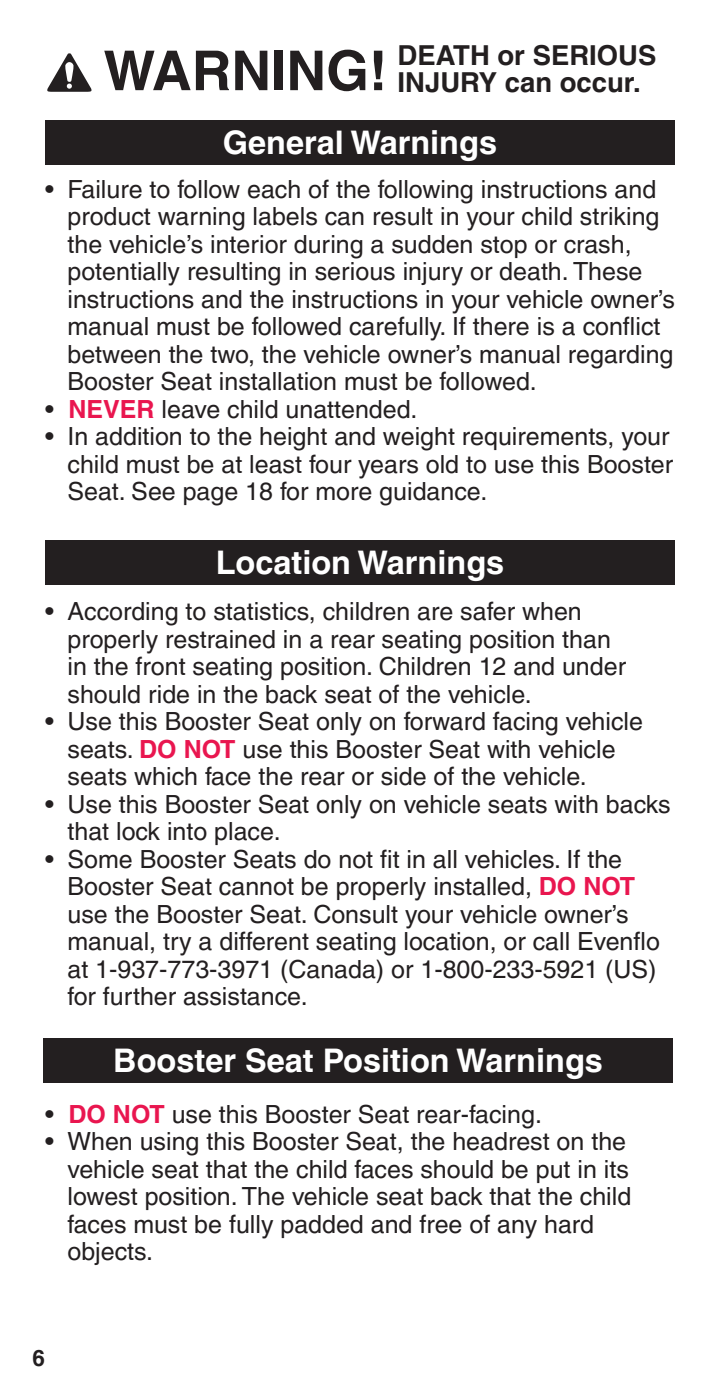
<style>
.page{position:relative;width:720px;height:1395px;background:#fff}
.page>*{position:absolute;margin:0;border:0;box-sizing:border-box;transform-origin:0 0}
.Warning{font:700 55px "Helvetica LT Pro";color:#231f20}
.Heading_in_Document{font:700 32.5px "Helvetica LT Pro";color:#fff}
.Warning_Heading{font:700 27.5px/27.5px "Helvetica LT Pro";color:#231f20}
.t1{font:25px/27.5px "Helvetica LT Pro";color:#231f20}
.t2{font:700 22.5px "Helvetica LT Pro";color:#231f20}
.s1{font-weight:700;color:#e9164f}
</style>
<div class="page">
<div style="left:45px;top:120px;width:630px;height:45px;background:#231f20"></div>
<svg style="left:48px;top:53px;width:44px;height:39px"></svg>
<div style="left:45px;top:540px;width:630px;height:45px;background:#231f20"></div>
<div style="left:43px;top:1038px;width:630px;height:45px;background:#231f20"></div>
<p class="Warning" style="left:103px;top:37px;width:285px">WARNING!</p>
<p class="Warning_Heading" style="left:398px;top:41px;width:260px">DEATH or SERIOUS<br>INJURY can occur.</p>
<p class="Heading_in_Document" style="left:223px;top:123px;width:276px">General Warnings</p>
<p class="t1" style="left:68px;top:175px;width:609px;text-indent:-22px">• Failure to follow each of the following instructions and product warning labels can result in your child striking the vehicle’s interior during a sudden stop or crash, potentially resulting in serious injury or death. These instructions and the instructions in your vehicle owner’s manual must be followed carefully. If there is a conflict between the two, the vehicle owner’s manual regarding Booster Seat installation must be followed.</p>
<p class="t1" style="left:45px;top:395px;width:374px">• <span class="s1">NEVER</span> leave child unattended.</p>
<p class="t1" style="left:68px;top:423px;width:607px;text-indent:-22px">• In addition to the height and weight requirements, your child must be at least four years old to use this Booster<br>Seat. See page 18 for more guidance.</p>
<p class="Heading_in_Document" style="left:216px;top:543px;width:290px">Location Warnings</p>
<p class="t1" style="left:68px;top:598px;width:560px;text-indent:-22px">• According to statistics, children are safer when properly restrained in a rear seating position than in the front seating position. Children 12 and under should ride in the back seat of the vehicle.</p>
<p class="t1" style="left:68px;top:708px;width:577px;text-indent:-22px">• Use this Booster Seat only on forward facing vehicle seats. <span class="s1">DO NOT</span> use this Booster Seat with vehicle seats which face the rear or side of the vehicle.</p>
<p class="t1" style="left:68px;top:790px;width:605px;text-indent:-22px">• Use this Booster Seat only on vehicle seats with backs that lock into place.</p>
<p class="t1" style="left:68px;top:845px;width:594px;text-indent:-22px">• Some Booster Seats do not fit in all vehicles. If the Booster Seat cannot be properly installed, <span class="s1">DO NOT </span>use the Booster Seat. Consult your vehicle owner’s manual, try a different seating location, or call Evenflo at 1-937-773-3971 (Canada) or 1-800-233-5921 (US) for further assistance.</p>
<p class="Heading_in_Document" style="left:113px;top:1041px;width:491px">Booster Seat Position Warnings</p>
<p class="t1" style="left:45px;top:1100px;width:498px">• <span class="s1">DO NOT</span> use this Booster Seat rear-facing.</p>
<p class="t1" style="left:68px;top:1128px;width:565px;text-indent:-22px">• When using this Booster Seat, the headrest on the vehicle seat that the child faces should be put in its lowest position. The vehicle seat back that the child faces must be fully padded and free of any hard objects.</p>
<p class="t2" style="left:32px;top:1345px;width:14px">6</p>
</div>
